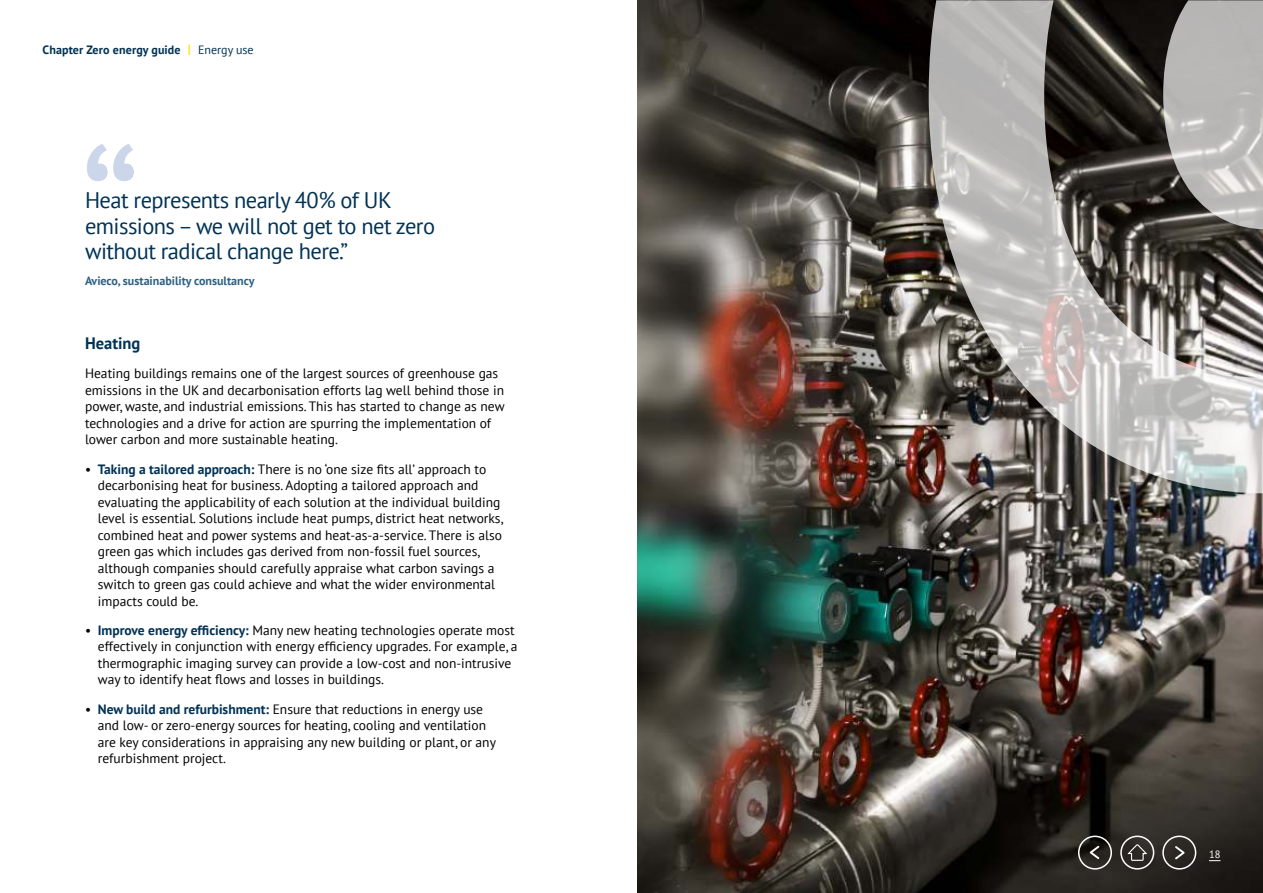
<style>
.page{position:relative;width:1263px;height:893px;background:#fff}
.page>*{position:absolute;margin:0;border:0;box-sizing:border-box;transform-origin:0 0}
.t1{font:180px "PT Sans";color:#ccd6ea}
.t2{font:22.5px/25.5px "PT Sans";letter-spacing:-.025em;color:#003254}
.t3{font:700 16.5px "PT Sans";color:#003254}
.t4{font:13.5px/16.5px "PT Sans";color:#000}
.t5{font:700 12px "PT Sans";letter-spacing:.01em;color:#003254}
.t6{font:700 12px "PT Sans";color:#2d6184}
.t7{font:10.5px "PT Sans";color:#fff}
.s1{font-weight:400;font-size:15px;color:#ffe100}
.s2{font-weight:400}
.s3{font-weight:700;color:#003254}
</style>
<div class="page">
<img style="left:638px;top:0;width:625px;height:893px">
<svg style="left:929px;top:0;width:334px;height:493px;background:#8f8c88"></svg>
<svg style="left:1089px;top:846px;width:10px;height:13px"></svg>
<div style="left:1078px;top:836px;width:34px;height:34px;border:1px solid #fff;border-radius:50%"></div>
<svg style="left:1128px;top:843px;width:18px;height:27px"></svg>
<div style="left:1120px;top:836px;width:34px;height:34px;border:2px solid #fff;border-radius:50%"></div>
<svg style="left:1175px;top:846px;width:10px;height:13px"></svg>
<div style="left:1162px;top:836px;width:34px;height:34px;border:1px solid #fff;border-radius:50%"></div>
<p class="t5" style="left:43px;top:44px;width:213px">Chapter Zero energy guide <span class="s1">I</span> <span class="s2">Energy use</span></p>
<h1 class="t1" style="left:80px;top:140px;width:63px">“</h1>
<h2 class="t2" style="left:85px;top:189px;width:352px">Heat represents nearly 40% of UK emissions – we will not get to net zero without radical change here.”</h2>
<p class="t6" style="left:85px;top:276px;width:171px">Avieco, sustainability consultancy</p>
<p class="t3" style="left:85px;top:336px;width:57px">Heating</p>
<p class="t4" style="left:85px;top:366px;width:421px">Heating buildings remains one of the largest sources of greenhouse gas emissions in the UK and decarbonisation efforts lag well behind those in power, waste, and industrial emissions. This has started to change as new technologies and a drive for action are spurring the implementation of lower carbon and more sustainable heating.</p>
<p class="t4" style="left:98px;top:461px;width:407px;text-indent:-13px">• <span class="s3">Taking a tailored approach:</span> There is no ‘one size fits all’ approach to decarbonising heat for business. Adopting a tailored approach and evaluating the applicability of each solution at the individual building level is essential. Solutions include heat pumps, district heat networks, combined heat and power systems and heat-as-a-service. There is also green gas which includes gas derived from non-fossil fuel sources, although companies should carefully appraise what carbon savings a switch to green gas could achieve and what the wider environmental impacts could be.</p>
<p class="t4" style="left:98px;top:623px;width:421px;text-indent:-13px">• <span class="s3">Improve energy efficiency:</span> Many new heating technologies operate most effectively in conjunction with energy efficiency upgrades. For example, a thermographic imaging survey can provide a low-cost and non-intrusive way to identify heat flows and losses in buildings.</p>
<p class="t4" style="left:98px;top:701px;width:400px;text-indent:-13px">• <span class="s3">New build and refurbishment:</span> Ensure that reductions in energy use and low- or zero-energy sources for heating, cooling and ventilation are key considerations in appraising any new building or plant, or any refurbishment project.</p>
<p class="t7" style="left:1209px;top:850px;width:13px">18</p>
</div>
